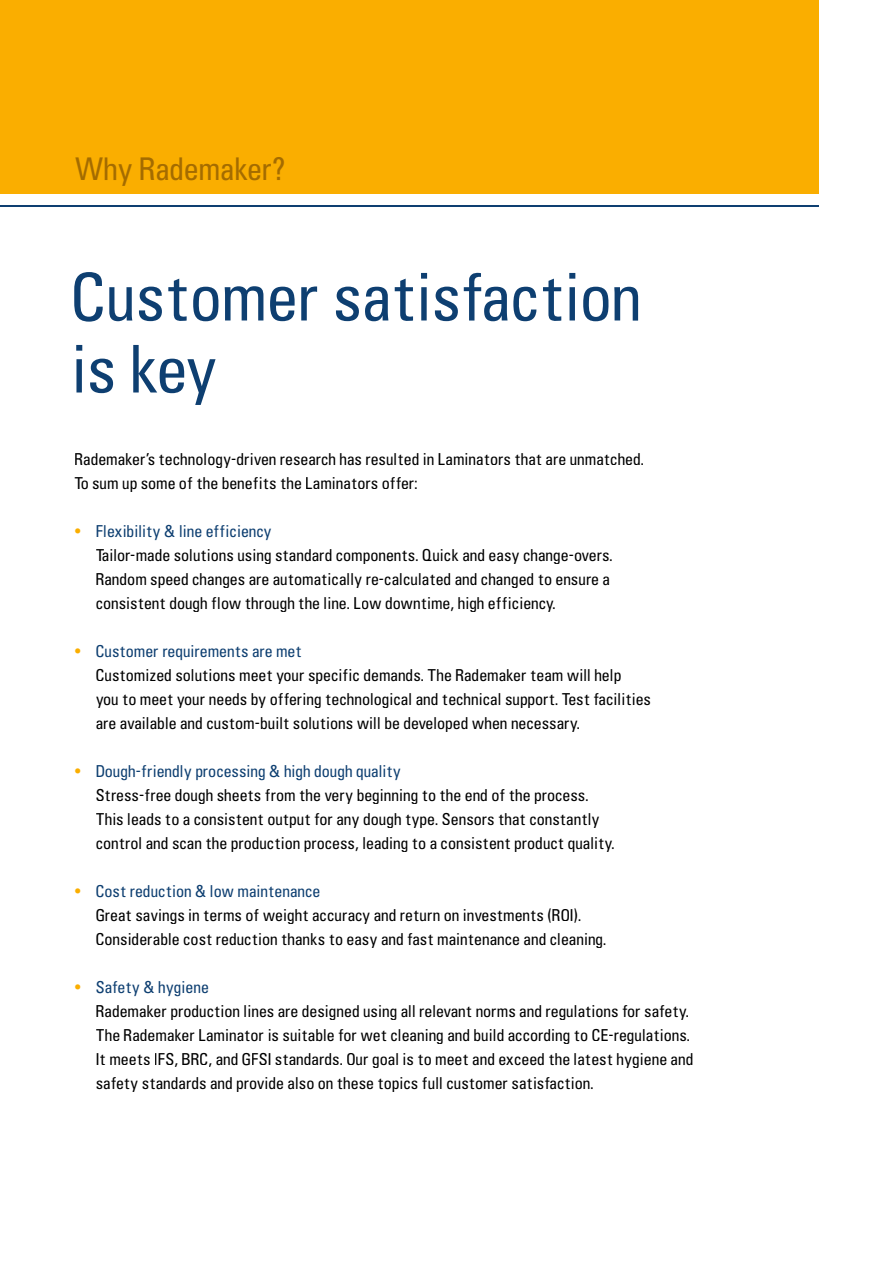
<style>
.page{position:relative;width:893px;height:1263px;background:#fff}
.page>*{position:absolute;margin:0;border:0;box-sizing:border-box;transform-origin:0 0}
.t1{font:60px/72px "Uniform C57";color:#0e3f71}
.t2{font:28.5px "Uniform C57";color:#a46c00}
.t3{font:15px/24px "Uniform C57";letter-spacing:.01em;color:#000}
.s1{color:#faae00}
.s2{color:#0e3f71}
</style>
<div class="page">
<div style="left:0;top:0;width:819px;height:193px;background:#faae00"></div>
<hr style="left:0;top:205px;width:819px;height:2px;background:#0e3f71">
<h2 class="t2" style="left:74px;top:144px;width:213px">Why Rademaker?</h2>
<h1 class="t1" style="left:71px;top:255px;width:571px">customer satisfaction is key</h1>
<p class="t3" style="left:74px;top:445px;width:571px">Rademaker’s technology-driven research has resulted in laminators that are unmatched.<br>To sum up some of the benefits the laminators offer:</p>
<p class="t3" style="left:96px;top:517px;width:518px;text-indent:-21px"><span class="s1">•</span> <span class="s2">flexibility &amp; line efficiency<br></span>Tailor-made solutions using standard components. Quick and easy change-overs.<br>Random speed changes are automatically re-calculated and changed to ensure a consistent dough flow through the line. low downtime, high efficiency.</p>
<p class="t3" style="left:96px;top:637px;width:557px;text-indent:-21px"><span class="s1">•</span> <span class="s2">customer requirements are met<br></span>customized solutions meet your specific demands. The Rademaker team will help<br>you to meet your needs by offering technological and technical support. Test facilities are available and custom-built solutions will be developed when necessary.</p>
<p class="t3" style="left:96px;top:757px;width:520px;text-indent:-21px"><span class="s1">•</span> <span class="s2">dough-friendly processing &amp; high dough quality<br></span>stress-free dough sheets from the very beginning to the end of the process.<br>This leads to a consistent output for any dough type. sensors that constantly control and scan the production process, leading to a consistent product quality.</p>
<p class="t3" style="left:96px;top:877px;width:512px;text-indent:-21px"><span class="s1">•</span> <span class="s2">cost reduction &amp; low maintenance<br></span>Great savings in terms of weight accuracy and return on investments (Roi). considerable cost reduction thanks to easy and fast maintenance and cleaning.</p>
<p class="t3" style="left:96px;top:973px;width:599px;text-indent:-21px"><span class="s1">•</span> <span class="s2">safety &amp; hygiene<br></span>Rademaker production lines are designed using all relevant norms and regulations for safety.<br>The Rademaker laminator is suitable for wet cleaning and build according to ce-regulations. it meets ifs, BRc, and Gfsi standards. our goal is to meet and exceed the latest hygiene and safety standards and provide also on these topics full customer satisfaction.</p>
</div>
